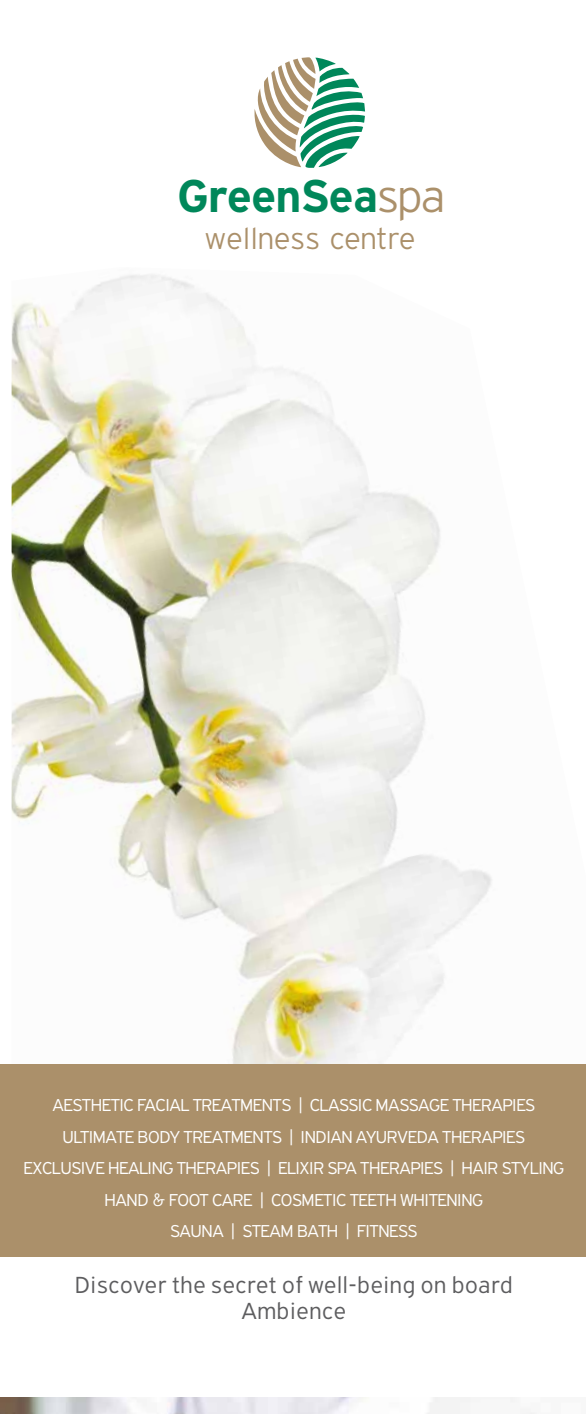
<style>
.page{position:relative;width:586px;height:1414px;background:#fff}
.page>*{position:absolute;margin:0;border:0;box-sizing:border-box;transform-origin:0 0}
.t1{font:700 49.18px "PF Highway Gothic";letter-spacing:-.02em;color:#00875a}
.t2{font:300 32.55px "PF Highway Gothic";letter-spacing:.015em;color:#ab906a}
.t3{font:300 24.85px/26.2px "PF Highway Sans Pro";letter-spacing:.03em;color:#5d5d5f;text-align:center}
.t4{font:300 18.38px/31.5px "PF Highway Sans Pro";letter-spacing:-.02em;color:#fff;text-align:center}
.s1{font-weight:300;color:#ab906a}
</style>
<div class="page">
<img style="left:0;top:1397px;width:536px;height:17px">
<img style="left:12px;top:274px;width:480px;height:790px">
<div style="left:0;top:1064px;width:585px;height:192px;background:#ab906a"></div>
<svg style="left:254px;top:57px;width:111px;height:111px"></svg>
<h1 class="t1" style="left:177px;top:169px;width:269px">GreenSea<span class="s1">spa</span></h1>
<h2 class="t2" style="left:205px;top:222px;width:212px">wellness centre</h2>
<p class="t4" style="left:23px;top:1089px;width:542px">AESTHETIC FACIAL TREATMENTS | CLASSIC MASSAGE THERAPIES ULTIMATE BODY TREATMENTS | INDIAN AYURVEDA THERAPIES EXCLUSIVE HEALING THERAPIES | ELIXIR SPA THERAPIES | HAIR STYLING HAND &amp; FOOT CARE | COSMETIC TEETH WHITENING<br>SAUNA | STEAM BATH | FITNESS</p>
<h3 class="t3" style="left:75px;top:1271px;width:439px">Discover the secret of well-being on board<br>Ambience</h3>
</div>
